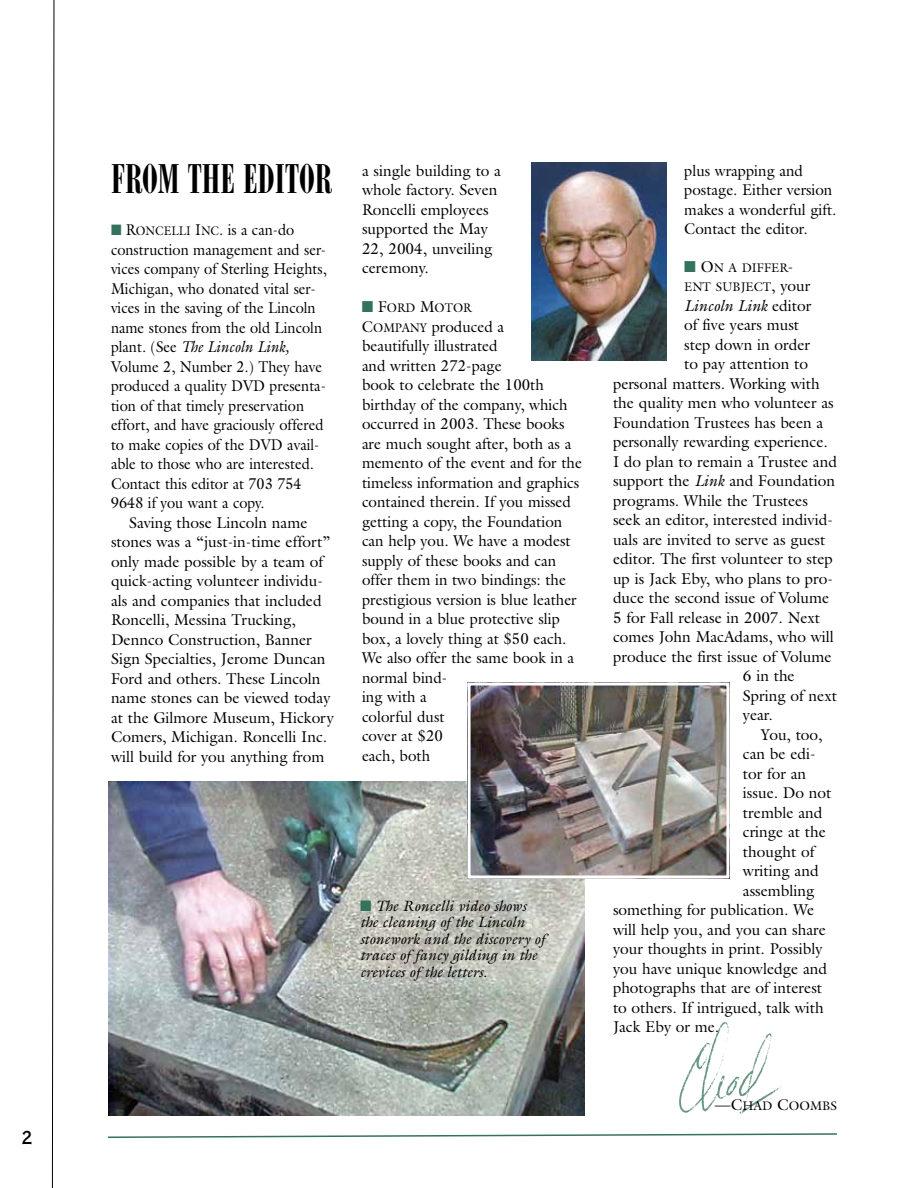
<style>
.page{position:relative;width:918px;height:1188px;background:#fff}
.page>*{position:absolute;margin:0;border:0;box-sizing:border-box;transform-origin:0 0}
.t1{font:39px "Modern 735 BT Roman A";color:#000}
.t2{font:18px "Copperplate Thirty AB";color:#000}
.t3{font:15.75px/19.5px "Galliard";color:#000}
.t4{font:15.75px/19.5px "Galliard";color:#000;scale:.96 1}
.t5{font:15.75px/19.5px "Galliard";color:#000;scale:.92 1}
.t6{font:italic 15.75px "Galliard";color:#000}
.t7{font:italic 15px/16.5px "Galliard";color:#000}
.t8{font:12.6px/19.5px "Galliard Roman SC800";color:#000}
.t9{font:12.6px "Galliard Roman SC800";color:#000;scale:.92 1}
.t10{font:12.6px "Galliard Roman SC800";color:#000;scale:.96 1}
.s1{color:#33725b}
.s2{font-size:15.75px}
.s3{font-family:"Galliard";font-size:15.75px}
.s4{font-style:italic}
.s5{font-family:"Galliard Roman SC800"}
.s6{font-family:"Galliard Roman SC800";font-size:12.6px}
.s7{font-style:normal}
</style>
<div class="page">
<img style="left:679px;top:1022px;width:104px;height:92px">
<svg style="left:108px;top:1133px;width:729px;height:5px"></svg>
<svg style="left:52px;top:0;width:2px;height:1188px"></svg>
<img style="left:532px;top:162px;width:134px;height:199px">
<img style="left:108px;top:781px;width:477px;height:335px">
<img style="left:472px;top:686px;width:253px;height:189px">
<div style="left:468px;top:682px;width:261px;height:197px;border:3px solid #fff"></div>
<p class="t2" style="left:22px;top:1127px;width:12px">2</p>
<h1 class="t1" style="left:111px;top:156px;width:222px">FROM THE EDITOR</h1>
<p class="t9" style="left:111px;top:223px;width:201px"><span class="s1">■</span> <span class="s2">R</span>ONCELLI <span class="s2">I</span>NC<span class="s2">.</span> <span class="s3">is a can-do</span></p>
<p class="t5" style="left:111px;top:239px;width:236px">construction management and ser&shy;vices company of Sterling Heights,<br>Michigan, who donated vital ser&shy;vices in the saving of the Lincoln name stones from the old Lincoln plant. (See <span class="s4">The Lincoln Link,<br></span>Volume 2, Number 2.) They have produced a quality DVD presenta&shy;tion of that timely preservation effort, and have graciously offered to make copies of the DVD avail&shy;able to those who are interested.<br>Contact this editor at 703 754<br>9648 if you want a copy.</p>
<p class="t3" style="left:111px;top:512px;width:224px;text-indent:18px">Saving those Lincoln name stones was a “just-in-time effort” only made possible by a team of quick-acting volunteer individu&shy;als and companies that included<br>Roncelli, Messina Trucking,<br>Dennco Construction, Banner<br>Sign Specialties, Jerome Duncan<br>Ford and others. These Lincoln name stones can be viewed today at the Gilmore Museum, Hickory<br>Comers, Michigan. Roncelli Inc. will build for you anything from</p>
<p class="t3" style="left:362px;top:161px;width:141px">a single building to a whole factory. Seven<br>Roncelli employees supported the May<br>22, 2004, unveiling ceremony.</p>
<p class="t10" style="left:362px;top:300px;width:116px"><span class="s1">■</span> <span class="s2">F</span>ORD <span class="s2">M</span>OTOR</p>
<p class="t4" style="left:362px;top:317px;width:231px"><span class="s5">C</span><span class="s6">OMPANY</span> produced a<br>beautifully illustrated<br>and written 272-page<br>book to celebrate the 100th birthday of the company, which occurred in 2003. These books are much sought after, both as a memento of the event and for the timeless information and graphics contained therein. If you missed getting a copy, the Foundation can help you. We have a modest supply of these books and can offer them in two bindings: the prestigious version is blue leather bound in a blue protective slip box, a lovely thing at $50 each.<br>We also offer the same book in a normal bind-<br>ing with a<br>colorful dust<br>cover at $20<br>each, both</p>
<p class="t7" style="left:360px;top:897px;width:187px"><span class="s1">■</span> The Roncelli video shows the cleaning of the Lincoln stonework and the discovery of traces of fancy gilding in the crevices of the letters.</p>
<p class="t4" style="left:684px;top:160px;width:160px">plus wrapping and postage. Either version makes a wonderful gift.<br>Contact the editor.</p>
<p class="t8" style="left:684px;top:258px;width:128px"><span class="s1">■</span> <span class="s2">O</span>N A DIFFER<span class="s2">-<br></span>ENT SUBJECT<span class="s2">,</span> <span class="s3">your</span></p>
<p class="t6" style="left:684px;top:296px;width:129px">Lincoln Link <span class="s7">editor</span></p>
<p class="t3" style="left:684px;top:315px;width:116px">of five years must</p>
<p class="t3" style="left:684px;top:335px;width:127px">step down in order</p>
<p class="t3" style="left:684px;top:354px;width:125px">to pay attention to</p>
<p class="t3" style="left:613px;top:374px;width:208px">personal matters. Working with</p>
<p class="t3" style="left:613px;top:393px;width:222px">the quality men who volunteer as</p>
<p class="t3" style="left:613px;top:413px;width:212px">Foundation Trustees has been a</p>
<p class="t3" style="left:613px;top:432px;width:216px">personally rewarding experience.</p>
<p class="t3" style="left:613px;top:452px;width:226px">I do plan to remain a Trustee and</p>
<p class="t3" style="left:613px;top:471px;width:224px">support the <span class="s4">Link</span> and Foundation</p>
<p class="t3" style="left:613px;top:491px;width:196px">programs. While the Trustees</p>
<p class="t3" style="left:613px;top:510px;width:221px">seek an editor, interested individ-</p>
<p class="t3" style="left:613px;top:530px;width:214px">uals are invited to serve as guest</p>
<p class="t3" style="left:613px;top:549px;width:221px">editor. The first volunteer to step</p>
<p class="t3" style="left:613px;top:569px;width:222px">up is Jack Eby, who plans to pro-</p>
<p class="t3" style="left:613px;top:588px;width:218px">duce the second issue of Volume</p>
<p class="t3" style="left:613px;top:607px;width:209px">5 for Fall release in 2007. Next</p>
<p class="t3" style="left:613px;top:627px;width:222px">comes John MacAdams, who will</p>
<p class="t3" style="left:613px;top:646px;width:220px">produce the first issue of Volume</p>
<p class="t3" style="left:743px;top:666px;width:53px">6 in the</p>
<p class="t3" style="left:743px;top:685px;width:96px">Spring of next</p>
<p class="t3" style="left:743px;top:705px;width:31px">year.</p>
<p class="t3" style="left:761px;top:724px;width:63px">You, too,</p>
<p class="t3" style="left:743px;top:744px;width:74px">can be edi-</p>
<p class="t3" style="left:743px;top:763px;width:65px">tor for an</p>
<p class="t3" style="left:743px;top:783px;width:90px">issue. Do not</p>
<p class="t3" style="left:743px;top:802px;width:81px">tremble and</p>
<p class="t3" style="left:743px;top:822px;width:84px">cringe at the</p>
<p class="t3" style="left:743px;top:841px;width:73px">thought of</p>
<p class="t3" style="left:743px;top:861px;width:77px">writing and</p>
<p class="t3" style="left:743px;top:880px;width:73px">assembling</p>
<p class="t3" style="left:613px;top:900px;width:203px">something for publication. We</p>
<p class="t3" style="left:613px;top:919px;width:214px">will help you, and you can share</p>
<p class="t3" style="left:613px;top:939px;width:211px">your thoughts in print. Possibly</p>
<p class="t3" style="left:613px;top:958px;width:216px">you have unique knowledge and</p>
<p class="t3" style="left:613px;top:978px;width:211px">photographs that are of interest</p>
<p class="t3" style="left:613px;top:997px;width:212px">to others. If intrigued, talk with</p>
<p class="t3" style="left:613px;top:1017px;width:108px">Jack Eby or me.</p>
<p class="t8" style="left:715px;top:1096px;width:124px"><span class="s2">—C</span>HAD <span class="s2">C</span>OOMBS</p>
</div>
